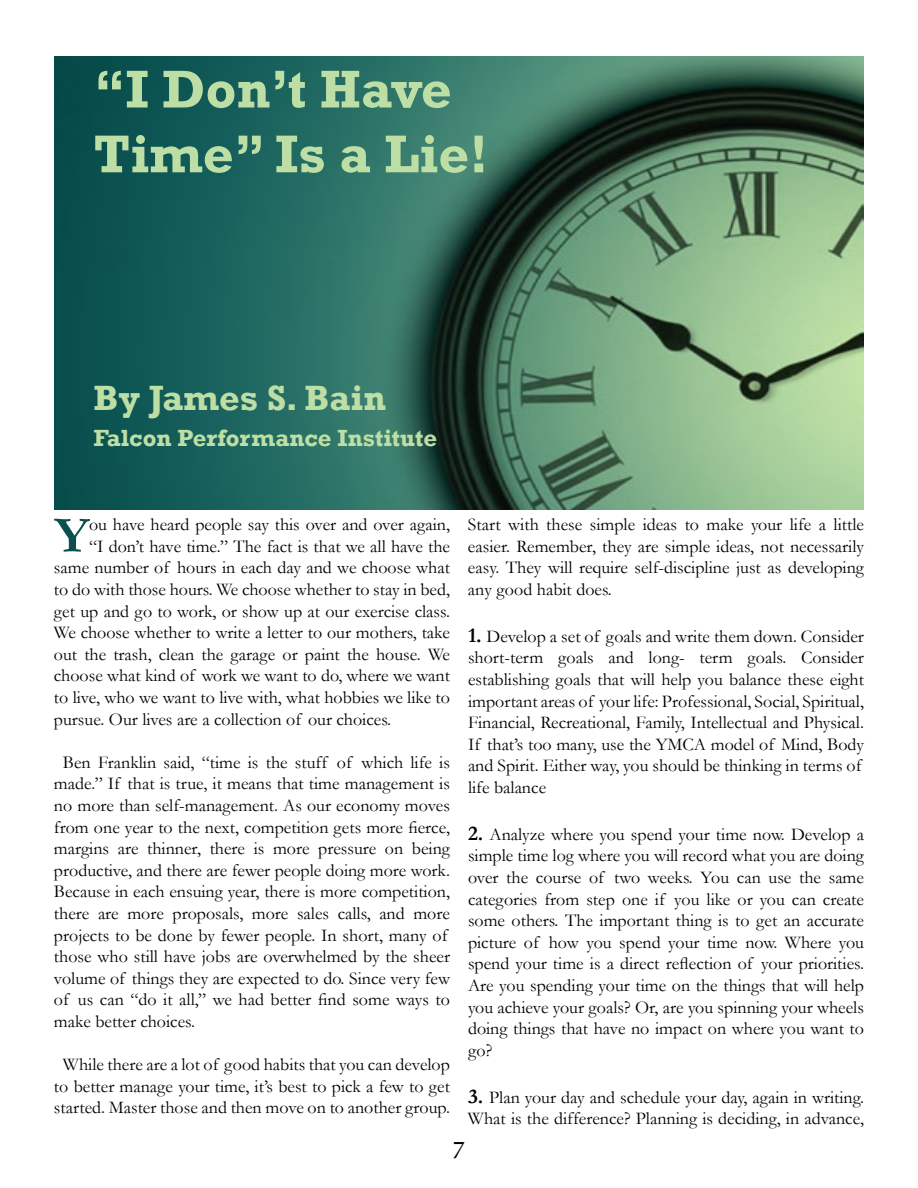
<style>
.page{position:relative;width:918px;height:1188px;background:#fff}
.page>*{position:absolute;margin:0;border:0;box-sizing:border-box;transform-origin:0 0}
.t1{font:700 54px/64.8px "Rockwell";color:#bddea5}
.t2{font:700 52.05px "Garamond";color:#0a504e}
.t3{font:700 36px "Rockwell";color:#bddea5}
.t4{font:27px "Minion Pro";color:#000}
.t5{font:700 24px "Rockwell";color:#bddea5}
.t6{font:18px/21.6px "Garamond";color:#000}
.s1{font-weight:700;font-size:21px}
</style>
<div class="page">
<img style="left:54px;top:56px;width:810px;height:453px">
<h1 class="t1" style="left:94px;top:57px;width:396px">“I Don’t Have<br>Time” Is a Lie!</h1>
<h3 class="t3" style="left:94px;top:376px;width:294px">By James S. Bain</h3>
<h3 class="t5" style="left:94px;top:423px;width:345px">Falcon Performance Institute</h3>
<h2 class="t2" style="left:55px;top:500px;width:36px">Y</h2>
<p class="t6" style="left:89px;top:513px;width:362px">ou have heard people say this over and over again,</p>
<p class="t6" style="left:89px;top:535px;width:362px">“I don’t have time.” The fact is that we all have the</p>
<p class="t6" style="left:54px;top:556px;width:397px">same number of hours in each day and we choose what</p>
<p class="t6" style="left:54px;top:578px;width:398px">to do with those hours. We choose whether to stay in bed,</p>
<p class="t6" style="left:54px;top:600px;width:398px">get up and go to work, or show up at our exercise class.</p>
<p class="t6" style="left:54px;top:621px;width:398px">We choose whether to write a letter to our mothers, take</p>
<p class="t6" style="left:54px;top:643px;width:398px">out the trash, clean the garage or paint the house. We</p>
<p class="t6" style="left:54px;top:664px;width:398px">choose what kind of work we want to do, where we want</p>
<p class="t6" style="left:54px;top:686px;width:398px">to live, who we want to live with, what hobbies we like to</p>
<p class="t6" style="left:54px;top:708px;width:339px">pursue. Our lives are a collection of our choices.</p>
<p class="t6" style="left:54px;top:751px;width:398px;text-indent:9px">Ben Franklin said, “time is the stuff of which life is made.” If that is true, it means that time management is no more than self-management. As our economy moves from one year to the next, competition gets more fierce, margins are thinner, there is more pressure on being productive, and there are fewer people doing more work.<br>Because in each ensuing year, there is more competition, there are more proposals, more sales calls, and more projects to be done by fewer people. In short, many of those who still have jobs are overwhelmed by the sheer volume of things they are expected to do. Since very few of us can “do it all,” we had better find some ways to make better choices.</p>
<p class="t6" style="left:54px;top:1053px;width:398px;text-align:center">While there are a lot of good habits that you can develop to better manage your time, it’s best to pick a few to get started. Master those and then move on to another group.</p>
<p class="t6" style="left:468px;top:513px;width:398px;text-align:justify">Start with these simple ideas to make your life a little easier. Remember, they are simple ideas, not necessarily easy. They will require self-discipline just as developing any good habit does.</p>
<p class="t6" style="left:468px;top:625px;width:398px"><span class="s1">1.</span> Develop a set of goals and write them down. Consider short-term goals and long- term goals. Consider establishing goals that will help you balance these eight important areas of your life: Professional, Social, Spiritual, Financial, Recreational, Family, Intellectual and Physical.<br>If that’s too many, use the YMCA model of Mind, Body and Spirit. Either way, you should be thinking in terms of life balance</p>
<p class="t6" style="left:468px;top:823px;width:398px;text-align:justify"><span class="s1">2.</span> Analyze where you spend your time now. Develop a simple time log where you will record what you are doing over the course of two weeks. You can use the same categories from step one if you like or you can create some others. The important thing is to get an accurate picture of how you spend your time now. Where you spend your time is a direct reflection of your priorities.<br>Are you spending your time on the things that will help you achieve your goals? Or, are you spinning your wheels doing things that have no impact on where you want to go?</p>
<p class="t6" style="left:468px;top:1086px;width:398px"><span class="s1">3.</span> Plan your day and schedule your day, again in writing.<br>What is the difference? Planning is deciding, in advance,</p>
<h3 class="t4" style="left:452px;top:1127px;width:15px">7</h3>
</div>
